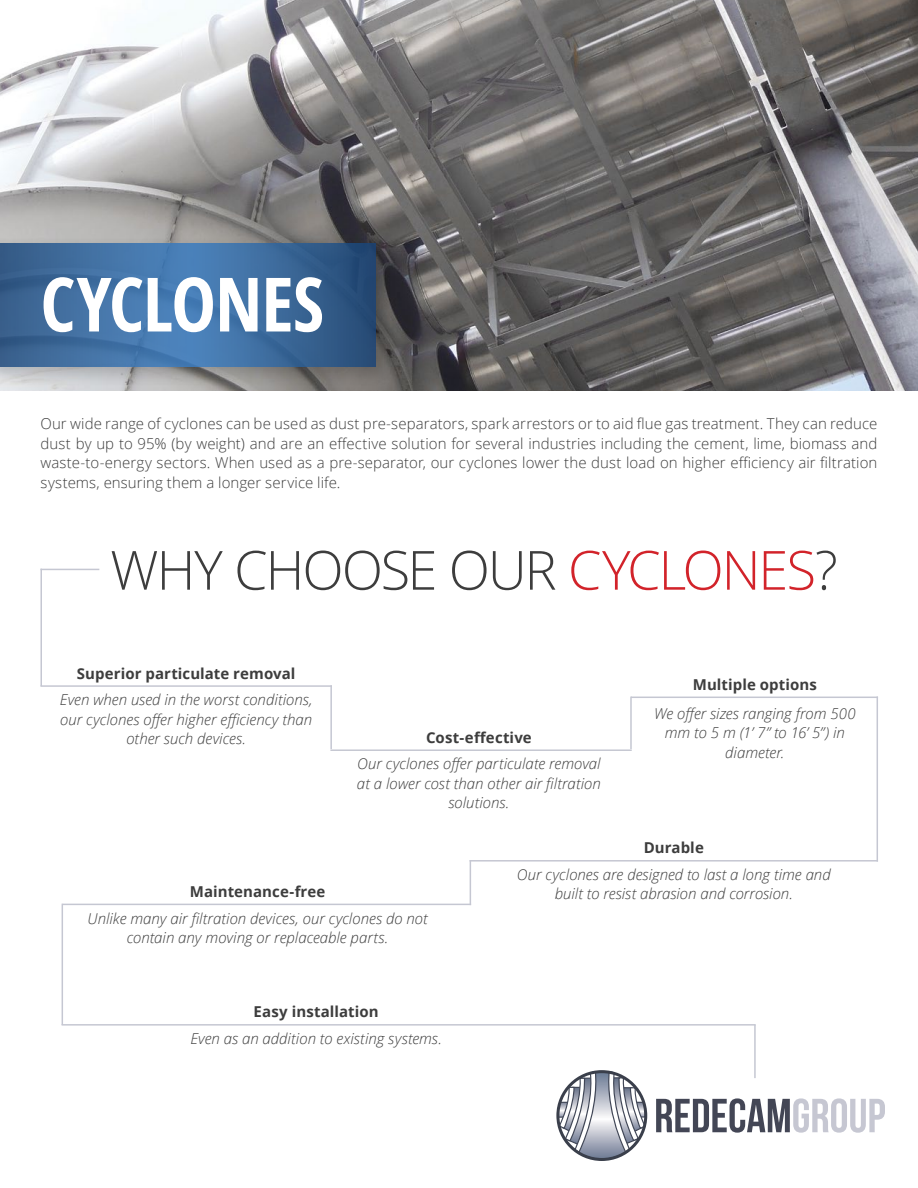
<style>
.page{position:relative;width:918px;height:1188px;background:#fff}
.page>*{position:absolute;margin:0;border:0;box-sizing:border-box;transform-origin:0 0}
.t1{font:700 condensed 75px "Open Sans";letter-spacing:-.01em;color:#fff}
.t2{font:300 54px "Open Sans";letter-spacing:-.04em;color:#3d3d3d}
.t3{font:italic 300 15px/19.5px "Open Sans";color:#3d3d3d;text-align:center}
.t4{font:300 15px/19.5px "Open Sans";letter-spacing:.005em;color:#3d3d3d;text-align:justify}
.t5{font:700 15px "Open Sans";letter-spacing:.005em;color:#3d3d3d}
.s1{color:#d2232a}
</style>
<div class="page">
<img style="left:0;top:0;width:918px;height:391px">
<hr style="left:631px;top:697px;width:247px;height:1px;background:#c5c7d2">
<hr style="left:470px;top:860px;width:1px;height:45px;background:#c5c7d2">
<hr style="left:40px;top:569px;width:59px;height:1px;background:#c5c7d2">
<hr style="left:40px;top:569px;width:2px;height:117px;background:#c5c7d2">
<hr style="left:877px;top:697px;width:1px;height:165px;background:#c5c7d2">
<hr style="left:62px;top:904px;width:1px;height:121px;background:#c5c7d2">
<hr style="left:62px;top:1024px;width:694px;height:2px;background:#c5c7d2">
<hr style="left:754px;top:1025px;width:2px;height:53px;background:#c5c7d2">
<svg style="left:556px;top:1070px;width:91px;height:91px"></svg>
<svg style="left:656px;top:1098px;width:229px;height:35px"></svg>
<hr style="left:40px;top:685px;width:292px;height:2px;background:#c5c7d2">
<hr style="left:63px;top:904px;width:408px;height:1px;background:#c5c7d2">
<hr style="left:470px;top:860px;width:408px;height:2px;background:#c5c7d2">
<hr style="left:330px;top:749px;width:302px;height:2px;background:#c5c7d2">
<hr style="left:330px;top:685px;width:2px;height:64px;background:#c5c7d2">
<hr style="left:630px;top:697px;width:2px;height:52px;background:#c5c7d2">
<div style="left:0;top:235px;width:398px;height:154px;background:#000;opacity:.25"></div>
<svg style="left:0;top:244px;width:376px;height:123px;background:#3d6b9d"></svg>
<p class="t1" style="left:40px;top:252px;width:285px">CYCLONES</p>
<p class="t4" style="left:40px;top:414px;width:838px">Our wide range of cyclones can be used as dust pre-separators, spark arrestors or to aid flue gas treatment. They can reduce dust by up to 95% (by weight) and are an effective solution for several industries including the cement, lime, biomass and waste-to-energy sectors. When used as a pre-separator, our cyclones lower the dust load on higher efficiency air filtration systems, ensuring them a longer service life.</p>
<p class="t2" style="left:110px;top:533px;width:729px">WHY CHOOSE OUR <span class="s1">CYCLONES</span>?</p>
<p class="t5" style="left:77px;top:663px;width:220px">Superior particulate removal</p>
<p class="t3" style="left:60px;top:690px;width:254px">Even when used in the worst conditions, our cyclones offer higher efficiency than other such devices.</p>
<p class="t5" style="left:426px;top:727px;width:107px">Cost-effective</p>
<p class="t3" style="left:357px;top:754px;width:245px">Our cyclones offer particulate removal at a lower cost than other air filtration solutions.</p>
<p class="t5" style="left:693px;top:674px;width:126px">Multiple options</p>
<p class="t3" style="left:654px;top:703px;width:203px">We offer sizes ranging from 500 mm to 5 m (1’ 7” to 16’ 5”) in diameter.</p>
<p class="t5" style="left:190px;top:881px;width:137px">Maintenance-free</p>
<p class="t3" style="left:88px;top:908px;width:342px">Unlike many air filtration devices, our cyclones do not contain any moving or replaceable parts.</p>
<p class="t5" style="left:254px;top:1001px;width:127px">Easy installation</p>
<p class="t3" style="left:190px;top:1028px;width:253px">Even as an addition to existing systems.</p>
<p class="t5" style="left:644px;top:837px;width:62px">Durable</p>
<p class="t3" style="left:517px;top:864px;width:315px">Our cyclones are designed to last a long time and built to resist abrasion and corrosion.</p>
</div>
